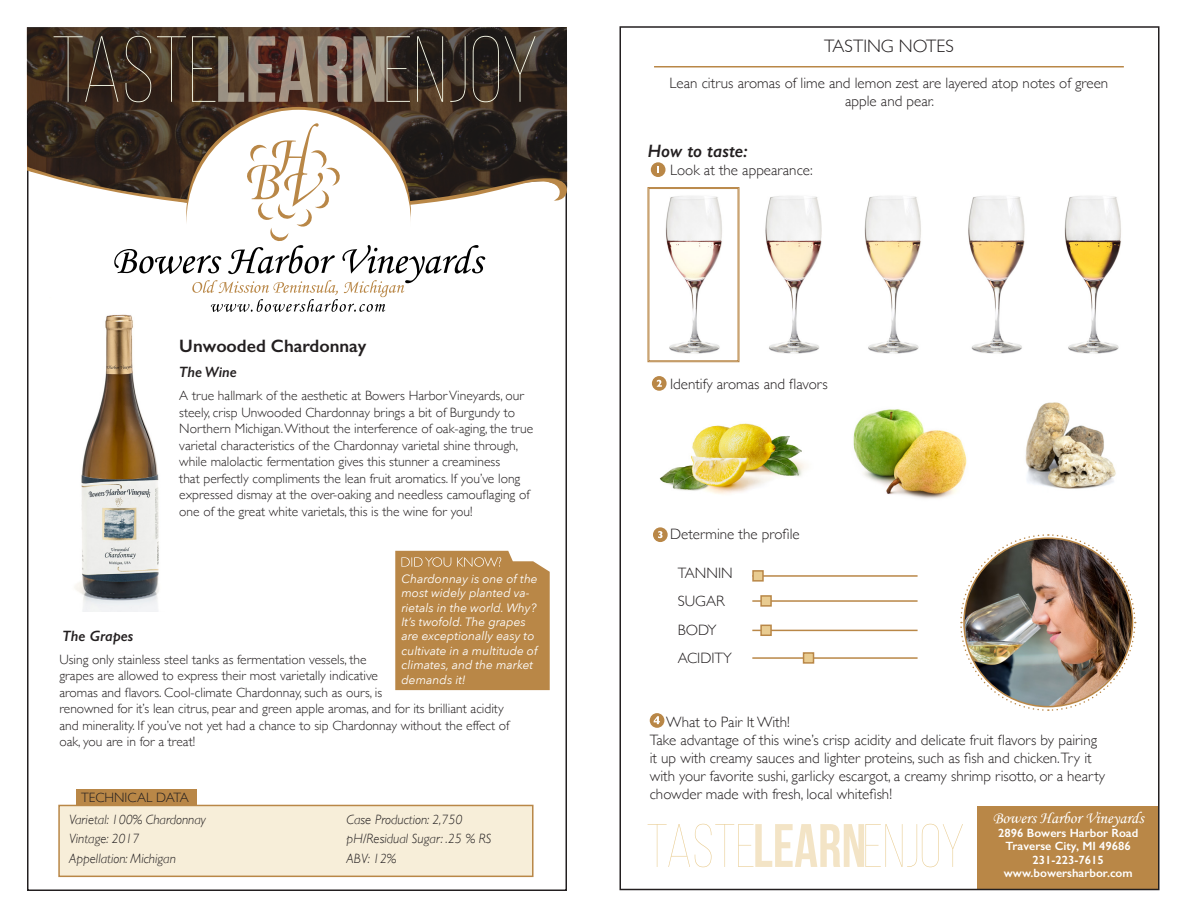
<style>
.page{position:relative;width:1188px;height:918px;background:#fff}
.page>*{position:absolute;margin:0;border:0;box-sizing:border-box;transform-origin:0 0}
.t1{font:600 18px "Gill Sans";color:#231f20}
.t2{font:300 18px "Gill Sans";color:#231f20}
.t3{font:italic 600 18px "Gill Sans";color:#231f20}
.t4{font:16.5px "Monotype Corsiva";color:#fff}
.t5{font:300 15px/18px "Gill Sans";color:#231f20;text-align:center}
.t6{font:italic 600 15px "Gill Sans";color:#231f20}
.t7{font:300 13.5px/16.5px "Gill Sans";color:#231f20}
.t8{font:italic 300 13.5px "Gill Sans";color:#231f20}
.t9{font:italic 12px/14.4px "Avenir Next";color:#fff}
.t10{font:600 12px "Gill Sans";color:#fff}
</style>
<div class="page">
<img style="left:74px;top:314px;width:85px;height:297px">
<svg style="left:27px;top:27px;width:540px;height:96px;background:#3f2e22"></svg>
<div style="left:186px;top:110px;width:225px;height:227px;background:#fff;border-radius:50%"></div>
<svg style="left:54px;top:36px;width:482px;height:66px;background:#55453a"></svg>
<svg style="left:27px;top:123px;width:541px;height:189px"></svg>
<div style="left:58px;top:805px;width:476px;height:72px;background:#f7eed9;border:2px solid #b98747"></div>
<div style="left:76px;top:790px;width:121px;height:16px;background:#b98747"></div>
<svg style="left:395px;top:551px;width:155px;height:139px;background:#bb8b4d"></svg>
<img style="left:650px;top:168px;width:471px;height:210px">
<div style="left:978px;top:806px;width:181px;height:84px;background:#b98747"></div>
<hr style="left:654px;top:66px;width:470px;height:2px;background:#b98747">
<div style="left:651px;top:162px;width:15px;height:15px;background:#b98747;border-radius:50%"></div>
<svg style="left:657px;top:166px;width:2px;height:7px"></svg>
<svg style="left:652px;top:376px;width:15px;height:15px"></svg>
<svg style="left:657px;top:380px;width:5px;height:7px"></svg>
<div style="left:653px;top:527px;width:15px;height:15px;background:#b98747;border-radius:50%"></div>
<svg style="left:658px;top:531px;width:5px;height:7px"></svg>
<div style="left:650px;top:713px;width:14px;height:15px;background:#b98747;border-radius:50%"></div>
<svg style="left:654px;top:716px;width:6px;height:8px"></svg>
<hr style="left:752px;top:575px;width:166px;height:2px;background:#b98747">
<hr style="left:752px;top:600px;width:166px;height:2px;background:#b98747">
<hr style="left:752px;top:630px;width:166px;height:1px;background:#b98747">
<hr style="left:752px;top:657px;width:166px;height:2px;background:#b98747">
<div style="left:752px;top:570px;width:12px;height:12px;background:#e9cc91;border:2px solid #b98747"></div>
<div style="left:760px;top:595px;width:12px;height:12px;background:#e9cc91;border:2px solid #b98747"></div>
<div style="left:760px;top:625px;width:12px;height:11px;background:#e9cc91;border:2px solid #b98747"></div>
<div style="left:803px;top:652px;width:11px;height:12px;background:#e9cc91;border:2px solid #b98747"></div>
<svg style="left:648px;top:824px;width:315px;height:43px"></svg>
<img style="left:960px;top:534px;width:176px;height:177px">
<img style="left:659px;top:423px;width:147px;height:71px">
<img style="left:853px;top:409px;width:114px;height:90px">
<img style="left:1025px;top:402px;width:91px;height:87px">
<svg style="left:647px;top:187px;width:93px;height:176px"></svg>
<div style="left:649px;top:188px;width:89px;height:173px;border:1px solid #b98747"></div>
<p class="t1" style="left:179px;top:335px;width:189px">Unwooded Chardonnay</p>
<p class="t6" style="left:179px;top:363px;width:59px">The Wine</p>
<p class="t7" style="left:179px;top:387px;width:355px">A true hallmark of the aesthetic at Bowers Harbor Vineyards, our steely, crisp Unwooded Chardonnay brings a bit of Burgundy to Northern Michigan. Without the interference of oak-aging, the true varietal characteristics of the Chardonnay varietal shine through, while malolactic fermentation gives this stunner a creaminess<br>that perfectly compliments the lean fruit aromatics. If you’ve long expressed dismay at the over-oaking and needless camouflaging of one of the great white varietals, this is the wine for you!</p>
<p class="t9" style="left:401px;top:571px;width:138px">Chardonnay is one of the most widely planted va&shy;rietals in the world. Why?<br>It’s twofold. The grapes are exceptionally easy to cultivate in a multitude of climates, and the market demands it!</p>
<p class="t6" style="left:63px;top:626px;width:72px">The Grapes</p>
<p class="t7" style="left:59px;top:650px;width:452px">Using only stainless steel tanks as fermentation vessels, the<br>grapes are allowed to express their most varietally indicative<br>aromas and flavors. Cool-climate Chardonnay, such as ours, is<br>renowned for it’s lean citrus, pear and green apple aromas, and for its brilliant acidity and minerality. If you’ve not yet had a chance to sip Chardonnay without the effect of oak, you are in for a treat!</p>
<p class="t7" style="left:81px;top:789px;width:109px">TECHNICAL DATA</p>
<p class="t8" style="left:69px;top:811px;width:138px">Varietal: 100% Chardonnay</p>
<p class="t8" style="left:347px;top:811px;width:117px">Case Production: 2,750</p>
<p class="t8" style="left:69px;top:831px;width:72px">Vintage: 2017</p>
<p class="t8" style="left:347px;top:831px;width:146px">pH/Residual Sugar: .25 % RS</p>
<p class="t8" style="left:69px;top:850px;width:108px">Appellation: Michigan</p>
<p class="t8" style="left:347px;top:850px;width:51px">ABV: 12%</p>
<p class="t2" style="left:824px;top:32px;width:131px">TASTING NOTES</p>
<p class="t5" style="left:670px;top:74px;width:440px">Lean citrus aromas of lime and lemon zest are layered atop notes of green apple and pear.</p>
<p class="t3" style="left:648px;top:140px;width:101px">How to taste:</p>
<p class="t5" style="left:670px;top:160px;width:144px">Look at the appearance:</p>
<p class="t5" style="left:670px;top:374px;width:159px">Identify aromas and flavors</p>
<p class="t5" style="left:670px;top:524px;width:131px">Determine the profile</p>
<p class="t5" style="left:678px;top:563px;width:56px">TANNIN</p>
<p class="t5" style="left:678px;top:592px;width:48px">SUGAR</p>
<p class="t5" style="left:678px;top:620px;width:40px">BODY</p>
<p class="t5" style="left:678px;top:649px;width:56px">ACIDITY</p>
<p class="t5" style="left:666px;top:712px;width:125px">What to Pair It With!</p>
<p class="t5" style="left:650px;top:730px;width:457px;text-align:left">Take advantage of this wine’s crisp acidity and delicate fruit flavors by pairing it up with creamy sauces and lighter proteins, such as fish and chicken.Try it with your favorite sushi, garlicky escargot, a creamy shrimp risotto, or a hearty chowder made with fresh, local whitefish!</p>
<p class="t4" style="left:993px;top:808px;width:153px">Bowers Harbor Vineyards</p>
<p class="t10" style="left:998px;top:825px;width:142px">2896 Bowers Harbor Road</p>
<p class="t10" style="left:1006px;top:839px;width:127px">Traverse City, MI 49686</p>
<p class="t10" style="left:1033px;top:852px;width:73px">231-223-7615</p>
<p class="t10" style="left:1004px;top:866px;width:130px">www.bowersharbor.com</p>
</div>
